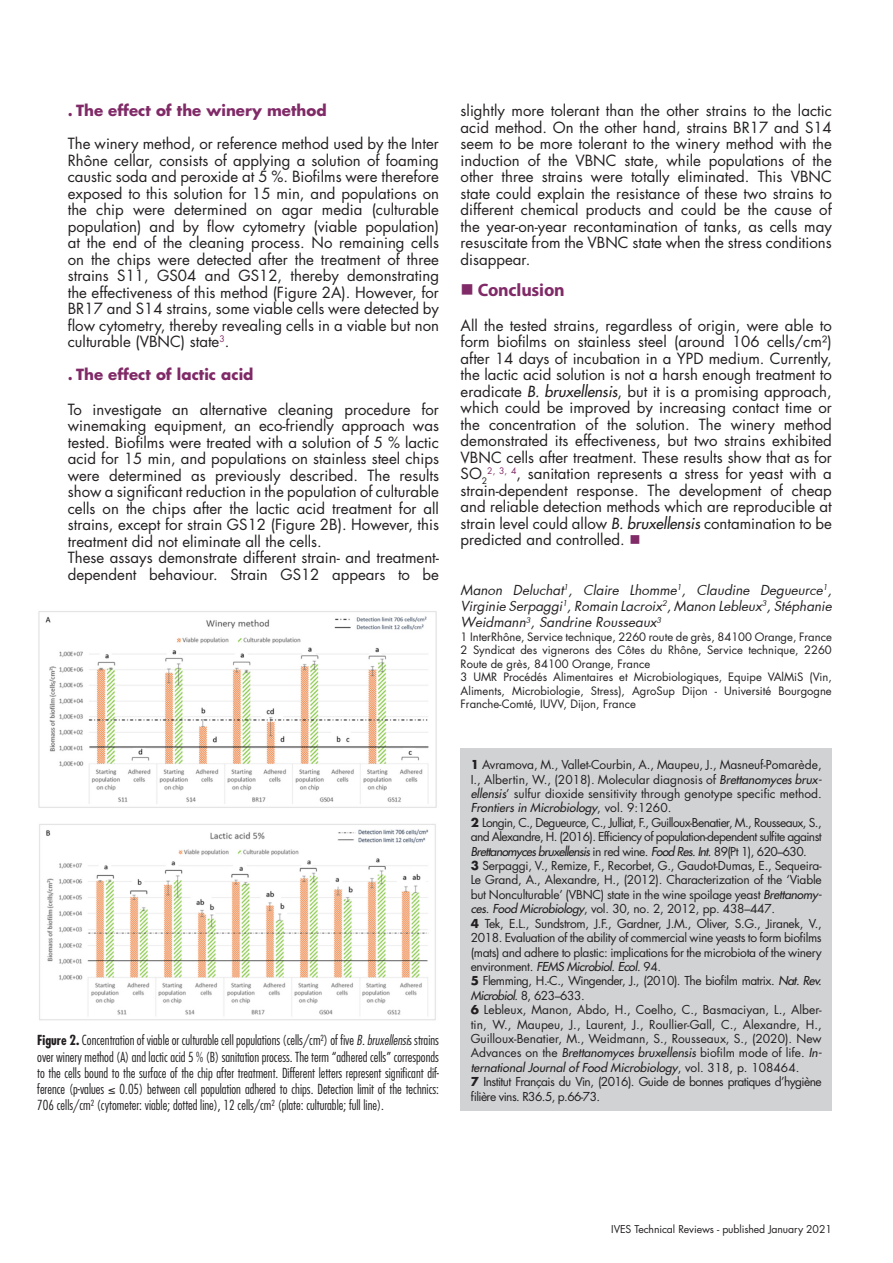
<style>
.page{position:relative;width:893px;height:1263px;background:#fff}
.page>*{position:absolute;margin:0;border:0;box-sizing:border-box;transform-origin:0 0}
.t1{font:700 18px "Myriad Pro";letter-spacing:-.01em;color:#802a67}
.t2{font:15px/16.5px "Futura";color:#231f20;text-align:justify}
.t3{font:700 15px "Futura";color:#802a67}
.t4{font:300 condensed 13.5px/16.2px "Futura";color:#231f20;text-align:justify}
.t5{font:italic 13.5px/16.2px "Futura";color:#231f20;text-align:justify}
.t6{font:12px/14.4px "Futura";letter-spacing:-.03em;color:#231f20;text-align:justify}
.t7{font:12px/14.4px "Futura";letter-spacing:-.05em;color:#231f20}
.t8{font:11.25px/13.5px "Futura";color:#231f20}
.t9{font:10.5px "Futura";letter-spacing:-.01em;color:#231f20}
.s1{font-family:"Myriad Pro";font-size:18px}
.s2{font-weight:700}
.s3{font-style:italic}
.s4{color:#802a67}
</style>
<div class="page">
<div style="left:461px;top:748px;width:371px;height:362px;background:#d1d2d4"></div>
<img style="left:38px;top:611px;width:399px;height:410px">
<p class="t3" style="left:68px;top:100px;width:260px"><span class="s1">.</span> The effect of the winery method</p>
<p class="t2" style="left:68px;top:135px;width:373px">The winery method, or reference method used by the Inter Rhône cellar, consists of applying a solution of foaming caustic soda and peroxide at 5 %. Biofilms were therefore exposed to this solution for 15 min, and populations on the chip were determined on agar media (culturable population) and by flow cytometry (viable population) at the end of the cleaning process. No remaining cells on the chips were detected after the treatment of three strains S11, GS04 and GS12, thereby demonstrating the effectiveness of this method (Figure 2A). However, for BR17 and S14 strains, some viable cells were detected by flow cytometry, thereby revealing cells in a viable but non culturable (VBNC) state<sup>3</sup>.</p>
<p class="t3" style="left:68px;top:364px;width:187px"><span class="s1">.</span> The effect of lactic acid</p>
<p class="t2" style="left:68px;top:401px;width:373px">To investigate an alternative cleaning procedure for winemaking equipment, an eco-friendly approach was tested. Biofilms were treated with a solution of 5 % lactic acid for 15 min, and populations on stainless steel chips were determined as previously described. The results show a significant reduction in the population of culturable cells on the chips after the lactic acid treatment for all strains, except for strain GS12 (Figure 2B). However, this treatment did not eliminate all the cells.</p>
<p class="t2" style="left:68px;top:549px;width:373px">These assays demonstrate different strain- and treatment&shy;dependent behaviour. Strain GS12 appears to be</p>
<p class="t4" style="left:37px;top:1032px;width:403px"><span class="s2">Figure 2.</span> Concentration of viable or culturable cell populations (cells/cm²) of five <span class="s3">B. bruxellensi</span>s strains over winery method (A) and lactic acid 5 % (B) sanitation process. The term “adhered cells” corresponds to the cells bound to the surface of the chip after treatment. Different letters represent significant dif&shy;ference (p-values ≤ 0.05) between cell population adhered to chips. Detection limit of the technics:<br>706 cells/cm² (cytometer: viable; dotted line), 12 cells/cm² (plate: culturable; full line).</p>
<p class="t2" style="left:461px;top:102px;width:373px">slightly more tolerant than the other strains to the lactic acid method. On the other hand, strains BR17 and S14 seem to be more tolerant to the winery method with the induction of the VBNC state, while populations of the other three strains were totally eliminated. This VBNC state could explain the resistance of these two strains to different chemical products and could be the cause of the year-on-year recontamination of tanks, as cells may resuscitate from the VBNC state when the stress conditions disappear.</p>
<p class="t1" style="left:461px;top:278px;width:106px">■ Conclusion</p>
<p class="t2" style="left:461px;top:317px;width:373px">All the tested strains, regardless of origin, were able to form biofilms on stainless steel (around 106 cells/cm²) after 14 days of incubation in a YPD medium. Currently, the lactic acid solution is not a harsh enough treatment to eradicate <span class="s3">B. bruxellensis</span>, but it is a promising approach, which could be improved by increasing contact time or the concentration of the solution. The winery method demonstrated its effectiveness, but two strains exhibited VBNC cells after treatment. These results show that as for SO<sub>2</sub><sup>2,</sup> <sup>3,</sup> <sup>4</sup>, sanitation represents a stress for yeast with a strain-dependent response. The development of cheap and reliable detection methods which are reproducible at strain level could allow <span class="s3">B. bruxellensis</span> contamination to be predicted and controlled. <span class="s4">■</span></p>
<p class="t5" style="left:461px;top:581px;width:373px">Manon Deluchat<sup>1</sup>, Claire Lhomme<sup>1</sup>, Claudine Degueurce<sup>1</sup>, Virginie Serpaggi<sup>1</sup>, Romain Lacroix<sup>2</sup>, Manon Lebleux<sup>3</sup>, Stéphanie Weidmann<sup>3</sup>, Sandrine Rousseaux<sup>3</sup></p>
<p class="t8" style="left:461px;top:629px;width:373px">1 InterRhône, Service technique, 2260 route de grès, 84100 Orange, France</p>
<p class="t8" style="left:461px;top:643px;width:373px">2 Syndicat des vignerons des Côtes du Rhône, Service technique, 2260<br>Route de grès, 84100 Orange, France</p>
<p class="t8" style="left:461px;top:670px;width:373px;text-align:justify">3 UMR Procédés Alimentaires et Microbiologiques, Equipe VAlMiS (Vin, Aliments, Microbiologie, Stress), AgroSup Dijon - Université Bourgogne Franche-Comté, IUVV, Dijon, France</p>
<p class="t6" style="left:471px;top:757px;width:352px"><span class="s2">1</span> Avramova, M., Vallet-Courbin, A., Maupeu, J., Masneuf-Pomarède, I., Albertin, W., (2018). Molecular diagnosis of <span class="s3">Brettanomyces brux&shy;ellensis</span>’ sulfur dioxide sensitivity through genotype specific method.<br><span class="s3">Frontiers in Microbiology</span>, vol. 9:1260.</p>
<p class="t6" style="left:471px;top:815px;width:352px"><span class="s2">2</span> Longin, C., Degueurce, C., Julliat, F., Guilloux-Benatier, M., Rousseaux, S., and Alexandre, H. (2016). Efficiency of population-dependent sulfite against <span class="s3">Brettanomyces bruxellensis</span> in red wine. <span class="s3">Food Res. Int.</span> 89(Pt 1), 620–630.</p>
<p class="t6" style="left:471px;top:858px;width:352px"><span class="s2">3</span> Serpaggi, V., Remize, F., Recorbet, G., Gaudot-Dumas, E., Sequeira-Le Grand, A., Alexandre, H., (2012). Characterization of the ‘Viable but Nonculturable’ (VBNC) state in the wine spoilage yeast <span class="s3">Brettanomy&shy;ces. Food Microbiology</span>, vol. 30, no. 2, 2012, pp. 438–447.</p>
<p class="t6" style="left:471px;top:916px;width:353px"><span class="s2">4</span> Tek, E.L., Sundstrom, J.F., Gardner, J.M., Oliver, S.G., Jiranek, V., 2018. Evaluation of the ability of commercial wine yeasts to form biofilms (mats) and adhere to plastic: implications for the microbiota of the winery environment. <span class="s3">FEMS Microbiol. Ecol.</span> 94.</p>
<p class="t6" style="left:471px;top:973px;width:352px"><span class="s2">5</span> Flemming, H.-C., Wingender, J., (2010). The biofilm matrix. <span class="s3">Nat. Rev.<br>Microbiol.</span> 8, 623–633.</p>
<p class="t6" style="left:471px;top:1002px;width:353px"><span class="s2">6</span> Lebleux, Manon, Abdo, H., Coelho, C., Basmaciyan, L., Alber&shy;tin, W., Maupeu, J., Laurent, J., Roullier-Gall, C., Alexandre, H., Guilloux-Benatier, M., Weidmann, S., Rousseaux, S., (2020). New Advances on the <span class="s3">Brettanomyces bruxellensis</span> biofilm mode of life. <span class="s3">In&shy;ternational Journal of Food Microbiology</span>, vol. 318, p. 108464.</p>
<p class="t7" style="left:471px;top:1074px;width:353px"><span class="s2">7</span> Institut Français du Vin, (2016). Guide de bonnes pratiques d’hygiène filière vins. R36.5, p.66-73.</p>
<p class="t9" style="left:611px;top:1222px;width:222px">IVES Technical Reviews - published January 2021</p>
</div>
